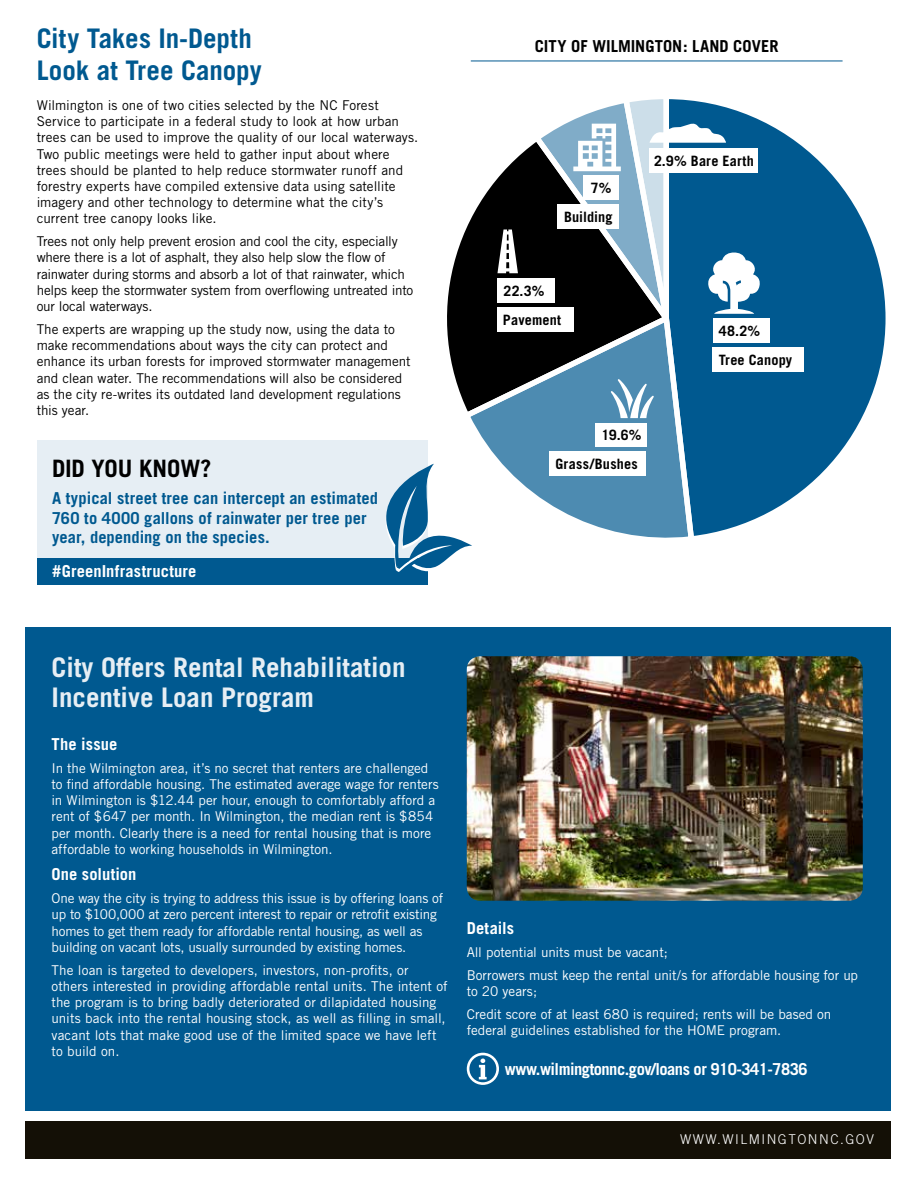
<style>
.page{position:relative;width:918px;height:1188px;background:#fff}
.page>*{position:absolute;margin:0;border:0;box-sizing:border-box;transform-origin:0 0}
.t1{font:700 27px/30px "Trade Gothic";color:#e6eef4}
.t2{font:700 27px/32.4px "Trade Gothic";color:#005990}
.t3{font:700 24px "Trade Gothic";letter-spacing:-.01em;color:#000}
.t4{font:700 16.5px/19.8px "Trade Gothic";letter-spacing:.005em;color:#005990}
.t5{font:700 16.5px "Trade Gothic";letter-spacing:-.03em;color:#fff}
.t6{font:700 16.5px "Trade Gothic";letter-spacing:-.005em;color:#fff}
.t7{font:700 16.5px "Trade Gothic";letter-spacing:.005em;color:#000}
.t8{font:700 16.5px "Trade Gothic";letter-spacing:.015em;color:#fff}
.t9{font:700 14.25px "Trade Gothic";letter-spacing:.01em;color:#000}
.t10{font:13.5px/16.2px "Trade Gothic";letter-spacing:-.005em;color:#fff}
.t11{font:13.5px/16.2px "Trade Gothic";color:#000}
.t12{font:300 13.5px "Trade Gothic";letter-spacing:.11em;color:#fff}
</style>
<div class="page">
<div style="left:25px;top:627px;width:866px;height:484px;background:#005990"></div>
<div style="left:25px;top:1121px;width:866px;height:38px;background:#141006"></div>
<svg style="left:467px;top:1053px;width:32px;height:32px"></svg>
<svg style="left:697px;top:120px;width:189px;height:416px"></svg>
<svg style="left:473px;top:418px;width:224px;height:120px"></svg>
<svg style="left:447px;top:147px;width:227px;height:276px"></svg>
<div style="left:713px;top:319px;width:56px;height:24px;background:#fff"></div>
<div style="left:595px;top:423px;width:52px;height:24px;background:#fff"></div>
<div style="left:497px;top:278px;width:58px;height:24px;background:#fff"></div>
<div style="left:713px;top:347px;width:91px;height:25px;background:#fff"></div>
<div style="left:549px;top:451px;width:97px;height:25px;background:#fff"></div>
<div style="left:497px;top:307px;width:76px;height:25px;background:#fff"></div>
<img style="left:467px;top:656px;width:396px;height:245px">
<div style="left:37px;top:440px;width:391px;height:121px;background:#e6eef4"></div>
<div style="left:37px;top:558px;width:391px;height:27px;background:#005990"></div>
<svg style="left:386px;top:464px;width:86px;height:108px"></svg>
<hr style="left:471px;top:61px;width:372px;height:1px;background:#005990">
<svg style="left:529px;top:99px;width:232px;height:319px"></svg>
<svg style="left:497px;top:230px;width:21px;height:43px"></svg>
<h1 class="t2" style="left:37px;top:22px;width:227px">City Takes In-Depth<br>Look at Tree Canopy</h1>
<p class="t11" style="left:37px;top:97px;width:383px">Wilmington is one of two cities selected by the NC Forest Service to participate in a federal study to look at how urban trees can be used to improve the quality of our local waterways.<br>Two public meetings were held to gather input about where trees should be planted to help reduce stormwater runoff and forestry experts have compiled extensive data using satellite imagery and other technology to determine what the city’s current tree canopy looks like.</p>
<p class="t11" style="left:37px;top:233px;width:378px">Trees not only help prevent erosion and cool the city, especially where there is a lot of asphalt, they also help slow the flow of rainwater during storms and absorb a lot of that rainwater, which helps keep the stormwater system from overflowing untreated into our local waterways.</p>
<p class="t11" style="left:37px;top:321px;width:375px">The experts are wrapping up the study now, using the data to make recommendations about ways the city can protect and enhance its urban forests for improved stormwater management and clean water. The recommendations will also be considered as the city re-writes its outdated land development regulations this year.</p>
<h2 class="t3" style="left:52px;top:454px;width:161px">DID YOU KNOW?</h2>
<p class="t4" style="left:52px;top:488px;width:328px">A typical street tree can intercept an estimated<br>760 to 4000 gallons of rainwater per tree per year, depending on the species.</p>
<p class="t8" style="left:52px;top:561px;width:146px">#GreenInfrastructure</p>
<p class="t7" style="left:535px;top:36px;width:245px">CITY OF WILMINGTON: LAND COVER</p>
<p class="t9" style="left:591px;top:179px;width:22px">7%</p>
<p class="t9" style="left:564px;top:208px;width:50px">Building</p>
<p class="t9" style="left:504px;top:282px;width:42px">22.3%</p>
<p class="t9" style="left:503px;top:311px;width:60px">Pavement</p>
<p class="t9" style="left:654px;top:152px;width:101px">2.9% Bare Earth</p>
<p class="t9" style="left:719px;top:323px;width:43px">48.2%</p>
<p class="t9" style="left:719px;top:351px;width:75px">Tree Canopy</p>
<p class="t9" style="left:602px;top:426px;width:42px">19.6%</p>
<p class="t9" style="left:556px;top:455px;width:84px">Grass/Bushes</p>
<h1 class="t1" style="left:52px;top:652px;width:356px">City Offers Rental Rehabilitation<br>Incentive Loan Program</h1>
<p class="t6" style="left:52px;top:734px;width:67px">The issue</p>
<p class="t10" style="left:52px;top:760px;width:389px">In the Wilmington area, it’s no secret that renters are challenged to find affordable housing. The estimated average wage for renters in Wilmington is $12.44 per hour, enough to comfortably afford a rent of $647 per month. In Wilmington, the median rent is $854 per month. Clearly there is a need for rental housing that is more affordable to working households in Wilmington.</p>
<p class="t6" style="left:52px;top:864px;width:86px">One solution</p>
<p class="t10" style="left:52px;top:890px;width:393px">One way the city is trying to address this issue is by offering loans of up to $100,000 at zero percent interest to repair or retrofit existing homes to get them ready for affordable rental housing, as well as building on vacant lots, usually surrounded by existing homes.</p>
<p class="t10" style="left:52px;top:962px;width:398px">The loan is targeted to developers, investors, non-profits, or others interested in providing affordable rental units. The intent of the program is to bring badly deteriorated or dilapidated housing units back into the rental housing stock, as well as filling in small, vacant lots that make good use of the limited space we have left to build on.</p>
<p class="t6" style="left:467px;top:918px;width:49px">Details</p>
<p class="t10" style="left:467px;top:940px;width:393px;line-height:23px">All potential units must be vacant;<br>Borrowers must keep the rental unit/s for affordable housing for up</p>
<p class="t10" style="left:467px;top:979px;width:366px;line-height:23px">to 20 years;<br>Credit score of at least 680 is required; rents will be based on</p>
<p class="t10" style="left:467px;top:1022px;width:316px">federal guidelines established for the HOME program.</p>
<p class="t5" style="left:505px;top:1059px;width:304px">www.wilmingtonnc.gov/loans or 910-341-7836</p>
<p class="t12" style="left:680px;top:1131px;width:195px">WWW.WILMINGTONNC.GOV</p>
</div>
